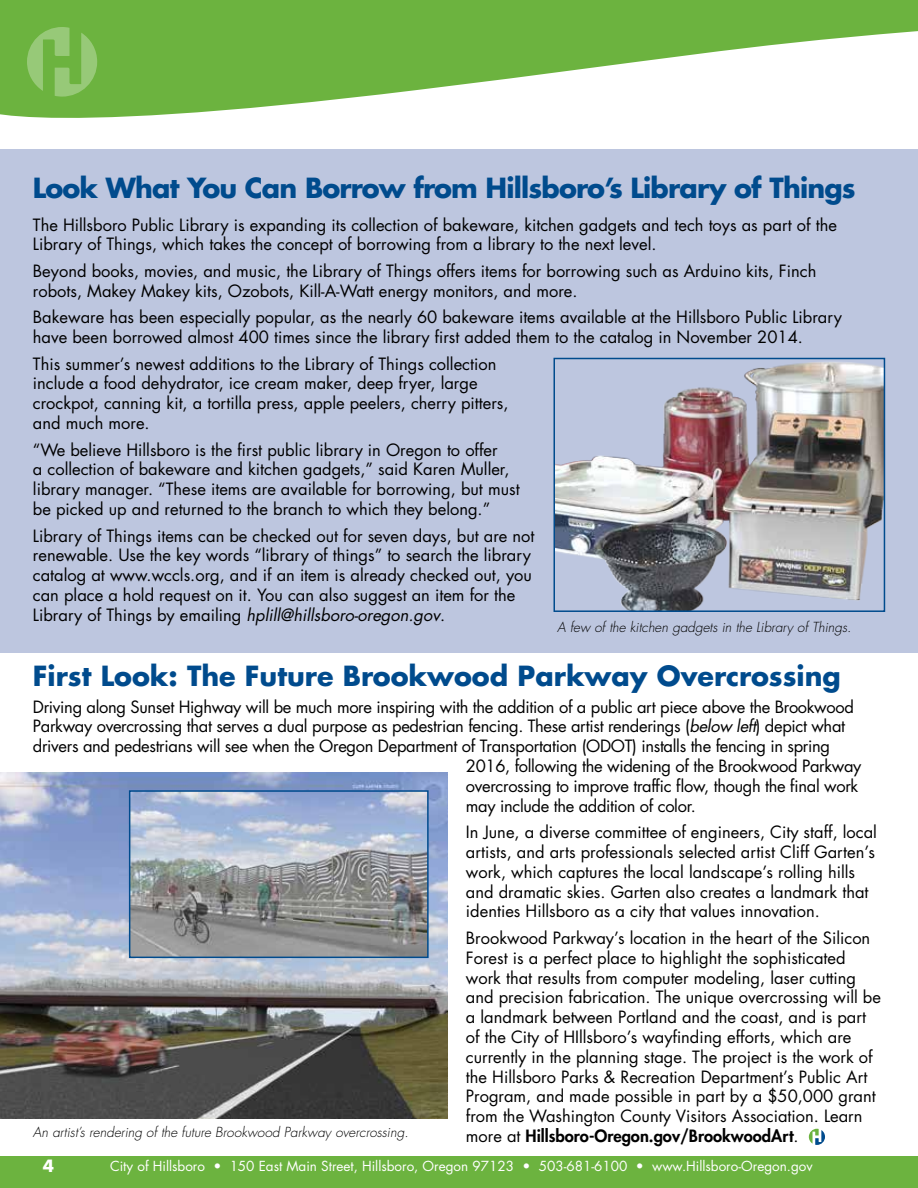
<style>
.page{position:relative;width:918px;height:1188px;background:#fff}
.page>*{position:absolute;margin:0;border:0;box-sizing:border-box;transform-origin:0 0}
.t1{font:700 27px "Futura Std";letter-spacing:-.02em;color:#004b8d}
.t2{font:700 27px "Futura Std";color:#004b8d}
.t3{font:16.5px/19.8px "Futura Std";color:#000}
.t4{font:16.5px "Futura Std";letter-spacing:-.02em;color:#000}
.t5{font:700 16.5px "Futura Std";color:#fff}
.t6{font:italic 300 13.5px "Futura Std";color:#000}
.t7{font:13.5px "Futura Std";color:#fff}
.s1{font-style:italic}
.s2{font-weight:800}
</style>
<div class="page">
<div style="left:0;top:1156px;width:918px;height:32px;background:#6cb33f"></div>
<svg style="left:0;top:0;width:918px;height:118px;fill:#6cb33f"></svg>
<svg style="left:27px;top:27px;width:70px;height:70px;background:#80bd5a"></svg>
<div style="left:0;top:149px;width:918px;height:503px;background:#bdc6df"></div>
<img style="left:557px;top:362px;width:325px;height:247px">
<div style="left:554px;top:358px;width:331px;height:254px;border:2px solid #004b8d"></div>
<svg style="left:809px;top:1129px;width:16px;height:16px"></svg>
<img style="left:0;top:773px;width:448px;height:346px">
<img style="left:132px;top:793px;width:294px;height:162px">
<div style="left:129px;top:790px;width:300px;height:168px;border:2px solid #004b8d"></div>
<h1 class="t1" style="left:33px;top:170px;width:824px">Look What You Can Borrow from Hillsboro’s Library of Things</h1>
<p class="t3" style="left:33px;top:215px;width:806px">The H illsboro Public Library is expanding its collection of bakeware, kitchen gadgets and tech toys as part of the<br>Library of Things, which takes the concept of borrowing from a library to the next level.</p>
<p class="t3" style="left:33px;top:261px;width:785px">Beyond books, movies, and music, the Library of Things offers items for borrowing such as Arduino kits, Finch robots, Makey Makey kits, Ozobots, Kill-A-Watt energy monitors, and more.</p>
<p class="t3" style="left:33px;top:308px;width:811px">Bakeware has been especially popular, as the nearly 60 bakeware items available at the H illsboro Public Library have been borrowed almost 400 times since the library first added them to the catalog in November 2014.</p>
<p class="t3" style="left:33px;top:354px;width:477px">This summer’s newest additions to the Library of Things collection include a food dehydrator, ice cream maker, deep fryer, large crockpot, canning kit, a tortilla press, apple peelers, cherry pitters, and much more.</p>
<p class="t3" style="left:33px;top:440px;width:488px">“We believe H illsboro is the first public library in Oregon to offer<br>a collection of bakeware and kitchen gadgets,” said Karen Muller, library manager. “These items are available for borrowing, but must be picked up and returned to the branch to which they belong.”</p>
<p class="t3" style="left:33px;top:526px;width:503px">Library of Things items can be checked out for seven days, but are not renewable. Use the key words “library of things” to search the library catalog at www.wccls.org, and if an item is already checked out, you can place a hold request on it. You can also suggest an item for the Library of Things by emailing <span class="s1">hplill@hillsboro-oregon.gov</span>.</p>
<p class="t6" style="left:557px;top:618px;width:296px">A few of the kitchen gadgets in the Library of Things.</p>
<h1 class="t2" style="left:33px;top:658px;width:809px">First Look: The Future Brookwood Parkway Overcrossing</h1>
<p class="t4" style="left:33px;top:696px;width:822px">Driving along Sunset H ighway will be much more inspiring with the addition of a public art piece above the Brookwood</p>
<p class="t4" style="left:33px;top:716px;width:814px">Parkway overcrossing that serves a dual purpose as pedestrian fencing. These artist renderings (<span class="s1">below left</span>) depict what</p>
<p class="t4" style="left:33px;top:736px;width:799px">drivers and pedestrians will see when the Oregon Department of Transportation (ODOT) installs the fencing in spring</p>
<p class="t4" style="left:466px;top:755px;width:397px">2016, following the widening of the Brookwood Parkway</p>
<p class="t4" style="left:466px;top:775px;width:394px">overcrossing to improve traffic flow, though the final work</p>
<p class="t4" style="left:466px;top:795px;width:232px">may include the addition of color.</p>
<p class="t3" style="left:466px;top:822px;width:413px">In June, a diverse committee of engineers, City staff, local artists, and arts professionals selected artist Cliff Garten’s work, which captures the local landscape’s rolling hills and dramatic skies. Garten also creates a landmark that identies H illsboro as a city that values innovation.</p>
<p class="t3" style="left:466px;top:928px;width:417px">Brookwood Parkway’s location in the heart of the Silicon Forest is a perfect place to highlight the sophisticated work that results from computer modeling, laser cutting and precision fabrication. The unique overcrossing will be a landmark between Portland and the coast, and is part of the City of HI llsboro’s wayfinding efforts, which are currently in the planning stage. The project is the work of the H illsboro Parks &amp; Recreation Department’s Public Art Program, and made possible in part by a $50,000 grant from the Washington County Visitors Association. Learn more at <span class="s2">Hillsboro-Oregon.gov/BrookwoodArt</span>.</p>
<p class="t6" style="left:33px;top:1124px;width:377px">An artist’s rendering of the future Brookwood Parkway overcrossing.</p>
<p class="t5" style="left:43px;top:1154px;width:13px">4</p>
<p class="t7" style="left:110px;top:1158px;width:704px">City of Hillsboro • 150 East Main Street, Hillsboro, Oregon 97123 • 503-681-6100 • www.Hillsboro-Oregon.gov</p>
</div>
